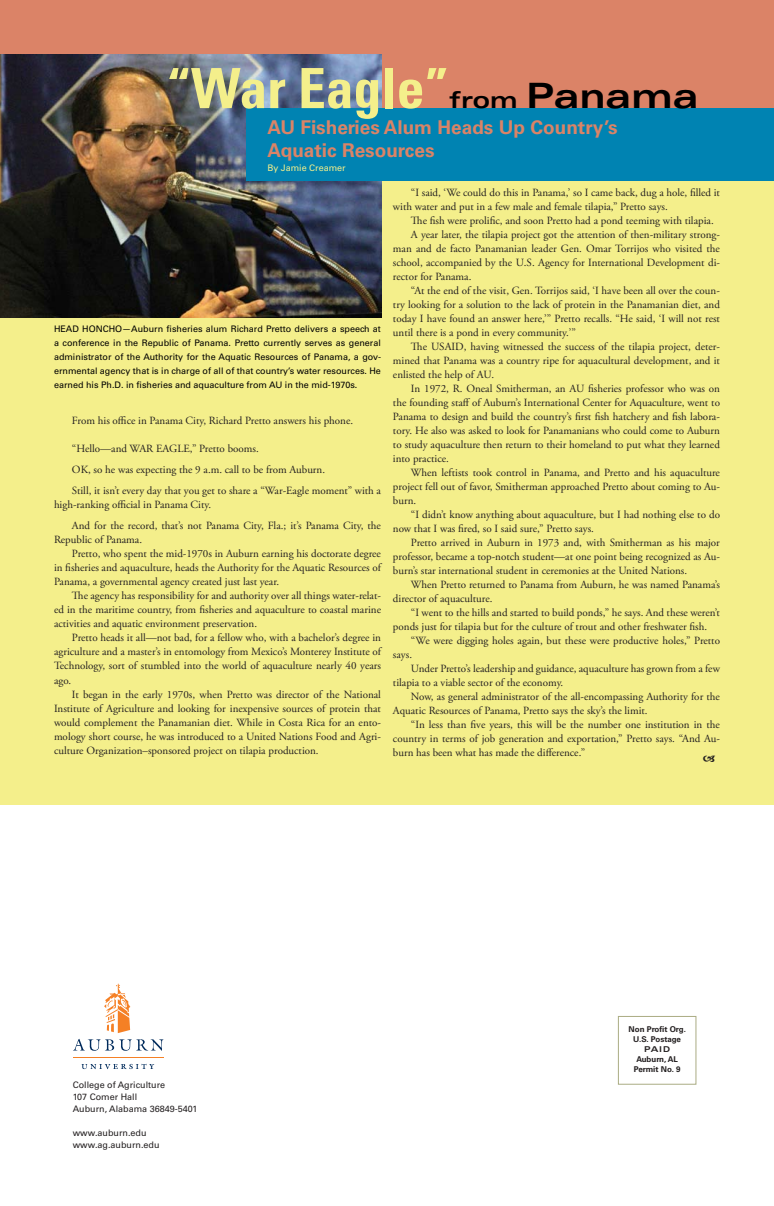
<style>
.page{position:relative;width:774px;height:1206px;background:#fff}
.page>*{position:absolute;margin:0;border:0;box-sizing:border-box;transform-origin:0 0}
.t1{font:700 condensed 55.5px "Univers";color:#f4ef8b}
.t2{font:700 expanded 34.9px "Univers";color:#000}
.t3{font:700 19px/22.8px "Univers";color:#db8367}
.t4{font:11px/21px "Adobe Garamond Pro";color:#231f20}
.t5{font:9px/14px "Univers";color:#000;text-align:justify}
.t6{font:9px/12px "Univers";color:#231f20}
.t7{font:9px "Univers";color:#f4ef8b}
.t8{font:700 8px/10px "Univers";color:#231f20;text-align:center}
.t9{font:700 expanded 8px "Univers";color:#231f20}
.s1{font-size:23.3px}
</style>
<div class="page">
<div style="left:0;top:0;width:774px;height:112px;background:#db8367"></div>
<div style="left:618px;top:1016px;width:78px;height:68px;border:1px solid #aaac83"></div>
<svg style="left:73px;top:1039px;width:91px;height:12px"></svg>
<hr style="left:73px;top:1057px;width:90px;height:1px;background:#f58025">
<svg style="left:104px;top:984px;width:26px;height:49px"></svg>
<svg style="left:81px;top:1064px;width:73px;height:5px"></svg>
<div style="left:0;top:111px;width:774px;height:693px;background:#f4ef8b"></div>
<img style="left:0;top:54px;width:382px;height:264px">
<div style="left:247px;top:109px;width:527px;height:72px;background:#0083b2"></div>
<h1 class="t1" style="left:166px;top:54px;width:284px">“War Eagle”</h1>
<h2 class="t2" style="left:449px;top:76px;width:251px"><span class="s1">from</span> Panama</h2>
<h3 class="t3" style="left:267px;top:116px;width:352px">AU Fisheries Alum Heads Up Country’s<br>Aquatic Resources</h3>
<p class="t7" style="left:267px;top:163px;width:80px">By Jamie Creamer</p>
<p class="t5" style="left:54px;top:321px;width:328px">HEAD HONCHO—Auburn fisheries alum Richard Pretto delivers a speech at a conference in the Republic of Panama. Pretto currently serves as general administrator of the Authority for the Aquatic Resources of Panama, a gov&shy;ernmental agency that is in charge of all of that country’s water resources. He earned his Ph.D. in fisheries and aquaculture from AU in the mid-1970s.</p>
<p class="t4" style="left:72px;top:411px;width:283px">From his office in Panama City, Richard Pretto answers his phone.</p>
<p class="t4" style="left:72px;top:439px;width:311px">“Hello—and WAR EAGLE,” Pretto booms.<br>OK, so he was expecting the 9 a.m. call to be from Auburn.<br>Still, it isn’t every day that you get to share a “War-Eagle moment” with a</p>
<p class="t4" style="left:72px;top:495px;width:311px;text-indent:-18px">high-ranking official in Panama City.<br>And for the record, that’s not Panama City, Fla.; it’s Panama City, the</p>
<p class="t4" style="left:54px;top:530px;width:90px">Republic of Panama.</p>
<p class="t4" style="left:72px;top:544px;width:310px">Pretto, who spent the mid-1970s in Auburn earning his doctorate degree</p>
<p class="t4" style="left:54px;top:558px;width:328px">in fisheries and aquaculture, heads the Authority for the Aquatic Resources of</p>
<p class="t4" style="left:54px;top:572px;width:227px">Panama, a governmental agency created just last year.</p>
<p class="t4" style="left:72px;top:586px;width:311px">The agency has responsibility for and authority over all things water-relat-</p>
<p class="t4" style="left:54px;top:600px;width:329px">ed in the maritime country, from fisheries and aquaculture to coastal marine</p>
<p class="t4" style="left:54px;top:614px;width:205px">activities and aquatic environment preservation.</p>
<p class="t4" style="left:72px;top:628px;width:311px">Pretto heads it all—not bad, for a fellow who, with a bachelor’s degree in</p>
<p class="t4" style="left:54px;top:642px;width:329px">agriculture and a master’s in entomology from Mexico’s Monterey Institute of</p>
<p class="t4" style="left:54px;top:656px;width:329px">Technology, sort of stumbled into the world of aquaculture nearly 40 years</p>
<p class="t4" style="left:54px;top:670px;width:19px">ago.</p>
<p class="t4" style="left:72px;top:684px;width:311px">It began in the early 1970s, when Pretto was director of the National</p>
<p class="t4" style="left:54px;top:698px;width:328px">Institute of Agriculture and looking for inexpensive sources of protein that</p>
<p class="t4" style="left:54px;top:712px;width:329px">would complement the Panamanian diet. While in Costa Rica for an ento-</p>
<p class="t4" style="left:54px;top:726px;width:329px">mology short course, he was introduced to a United Nations Food and Agri-</p>
<p class="t4" style="left:54px;top:740px;width:266px">culture Organization–sponsored project on tilapia production.</p>
<p class="t4" style="left:393px;top:186px;width:328px;line-height:14px;text-indent:18px">“I said, ‘We could do this in Panama,’ so I came back, dug a hole, filled it with water and put in a few male and female tilapia,” Pretto says.</p>
<p class="t4" style="left:411px;top:210px;width:304px">The fish were prolific, and soon Pretto had a pond teeming with tilapia.</p>
<p class="t4" style="left:411px;top:224px;width:310px">A year later, the tilapia project got the attention of then-military strong-</p>
<p class="t4" style="left:393px;top:238px;width:328px">man and de facto Panamanian leader Gen. Omar Torrijos who visited the</p>
<p class="t4" style="left:393px;top:252px;width:329px">school, accompanied by the U.S. Agency for International Development di-</p>
<p class="t4" style="left:393px;top:266px;width:80px">rector for Panama.</p>
<p class="t4" style="left:411px;top:280px;width:310px">“At the end of the visit, Gen. Torrijos said, ‘I have been all over the coun-</p>
<p class="t4" style="left:393px;top:294px;width:328px">try looking for a solution to the lack of protein in the Panamanian diet, and</p>
<p class="t4" style="left:393px;top:308px;width:328px">today I have found an answer here,’” Pretto recalls. “He said, ‘I will not rest</p>
<p class="t4" style="left:393px;top:322px;width:184px">until there is a pond in every community.’”</p>
<p class="t4" style="left:411px;top:336px;width:310px">The USAID, having witnessed the success of the tilapia project, deter-</p>
<p class="t4" style="left:393px;top:350px;width:328px">mined that Panama was a country ripe for aquacultural development, and it</p>
<p class="t4" style="left:393px;top:364px;width:103px">enlisted the help of AU.</p>
<p class="t4" style="left:411px;top:378px;width:311px">In 1972, R. Oneal Smitherman, an AU fisheries professor who was on</p>
<p class="t4" style="left:393px;top:392px;width:329px">the founding staff of Auburn’s International Center for Aquaculture, went to</p>
<p class="t4" style="left:393px;top:406px;width:328px">Panama to design and build the country’s first fish hatchery and fish labora-</p>
<p class="t4" style="left:393px;top:420px;width:329px">tory. He also was asked to look for Panamanians who could come to Auburn</p>
<p class="t4" style="left:393px;top:434px;width:328px">to study aquaculture then return to their homeland to put what they learned</p>
<p class="t4" style="left:393px;top:448px;width:57px">into practice.</p>
<p class="t4" style="left:411px;top:462px;width:310px">When leftists took control in Panama, and Pretto and his aquaculture</p>
<p class="t4" style="left:393px;top:476px;width:329px">project fell out of favor, Smitherman approached Pretto about coming to Au-</p>
<p class="t4" style="left:393px;top:490px;width:25px">burn.</p>
<p class="t4" style="left:411px;top:504px;width:311px">“I didn’t know anything about aquaculture, but I had nothing else to do</p>
<p class="t4" style="left:393px;top:518px;width:203px">now that I was fired, so I said sure,” Pretto says.</p>
<p class="t4" style="left:411px;top:532px;width:310px">Pretto arrived in Auburn in 1973 and, with Smitherman as his major</p>
<p class="t4" style="left:393px;top:546px;width:328px">professor, became a top-notch student—at one point being recognized as Au-</p>
<p class="t4" style="left:393px;top:560px;width:296px">burn’s star international student in ceremonies at the United Nations.</p>
<p class="t4" style="left:411px;top:574px;width:310px">When Pretto returned to Panama from Auburn, he was named Panama’s</p>
<p class="t4" style="left:393px;top:588px;width:101px">director of aquaculture.</p>
<p class="t4" style="left:411px;top:602px;width:310px">“I went to the hills and started to build ponds,” he says. And these weren’t</p>
<p class="t4" style="left:393px;top:616px;width:316px">ponds just for tilapia but for the culture of trout and other freshwater fish.</p>
<p class="t4" style="left:411px;top:630px;width:311px">“We were digging holes again, but these were productive holes,” Pretto</p>
<p class="t4" style="left:393px;top:644px;width:21px">says.</p>
<p class="t4" style="left:411px;top:658px;width:311px">Under Pretto’s leadership and guidance, aquaculture has grown from a few</p>
<p class="t4" style="left:393px;top:672px;width:172px">tilapia to a viable sector of the economy.</p>
<p class="t4" style="left:411px;top:686px;width:310px">Now, as general administrator of the all-encompassing Authority for the</p>
<p class="t4" style="left:393px;top:700px;width:256px">Aquatic Resources of Panama, Pretto says the sky’s the limit.</p>
<p class="t4" style="left:411px;top:714px;width:310px">“In less than five years, this will be the number one institution in the</p>
<p class="t4" style="left:393px;top:728px;width:328px">country in terms of job generation and exportation,” Pretto says. “And Au-</p>
<p class="t4" style="left:393px;top:742px;width:194px">burn has been what has made the difference.”</p>
<p class="t6" style="left:73px;top:1079px;width:126px">College of Agriculture<br>107 Comer Hall<br>Auburn, Alabama 36849-5401</p>
<p class="t6" style="left:73px;top:1127px;width:88px">www.auburn.edu www.ag.auburn.edu</p>
<p class="t8" style="left:629px;top:1025px;width:59px">Non Profit Org.<br>U.S. Postage</p>
<p class="t9" style="left:644px;top:1045px;width:27px">PAID</p>
<p class="t8" style="left:634px;top:1055px;width:48px">Auburn, AL<br>Permit No. 9</p>
</div>
